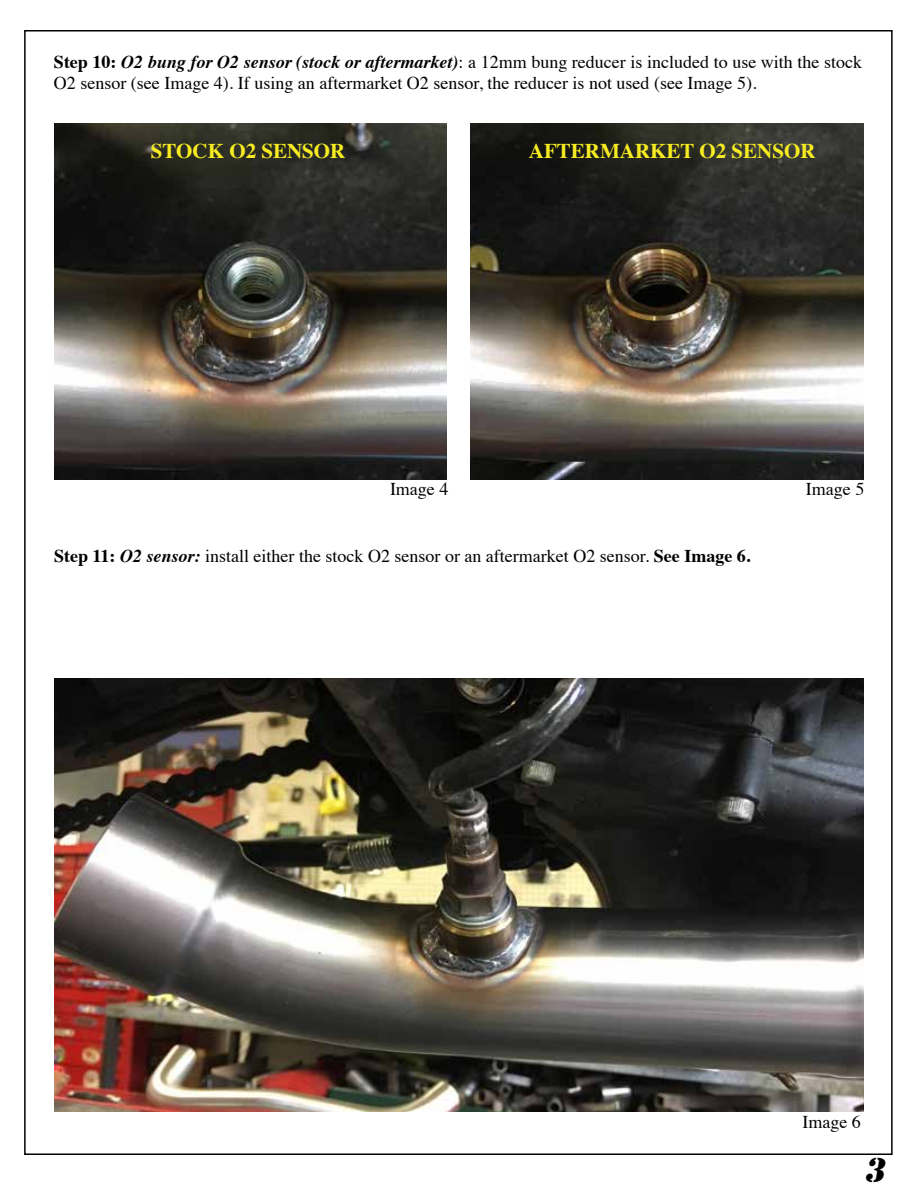
<style>
.page{position:relative;width:918px;height:1188px;background:#fff}
.page>*{position:absolute;margin:0;border:0;box-sizing:border-box;transform-origin:0 0}
.t1{font:italic 36px "Stencil";color:#000}
.t2{font:700 21px "Times";color:#f7ec22}
.t3{font:18px/21.6px "Times";color:#000}
.s1{font-weight:700}
.s2{font-weight:700;font-style:italic}
</style>
<div class="page">
<img style="left:470px;top:124px;width:394px;height:355px">
<img style="left:54px;top:124px;width:392px;height:355px">
<img style="left:55px;top:679px;width:809px;height:433px">
<p class="t3" style="left:54px;top:49px;width:810px"><span class="s1">Step 10:</span> <span class="s2">O2 bung for O2 sensor (stock or aftermarket)</span>: a 12mm bung reducer is included to use with the stock<br>O2 sensor (see Image 4). If using an aftermarket O2 sensor, the reducer is not used (see Image 5).</p>
<p class="t2" style="left:151px;top:131px;width:196px">STOCK O2 SENSOR</p>
<p class="t2" style="left:529px;top:131px;width:288px">AFTERMARKET O2 SENSOR</p>
<p class="t3" style="left:390px;top:477px;width:60px">Image 4</p>
<p class="t3" style="left:806px;top:477px;width:60px">Image 5</p>
<p class="t3" style="left:54px;top:543px;width:698px"><span class="s1">Step 11:</span> <span class="s2">O2 sensor:</span> install either the stock O2 sensor or an aftermarket O2 sensor. <span class="s1">See Image 6.</span></p>
<p class="t3" style="left:802px;top:1110px;width:60px">Image 6</p>
<h1 class="t1" style="left:864px;top:1149px;width:30px">3</h1>
</div>
